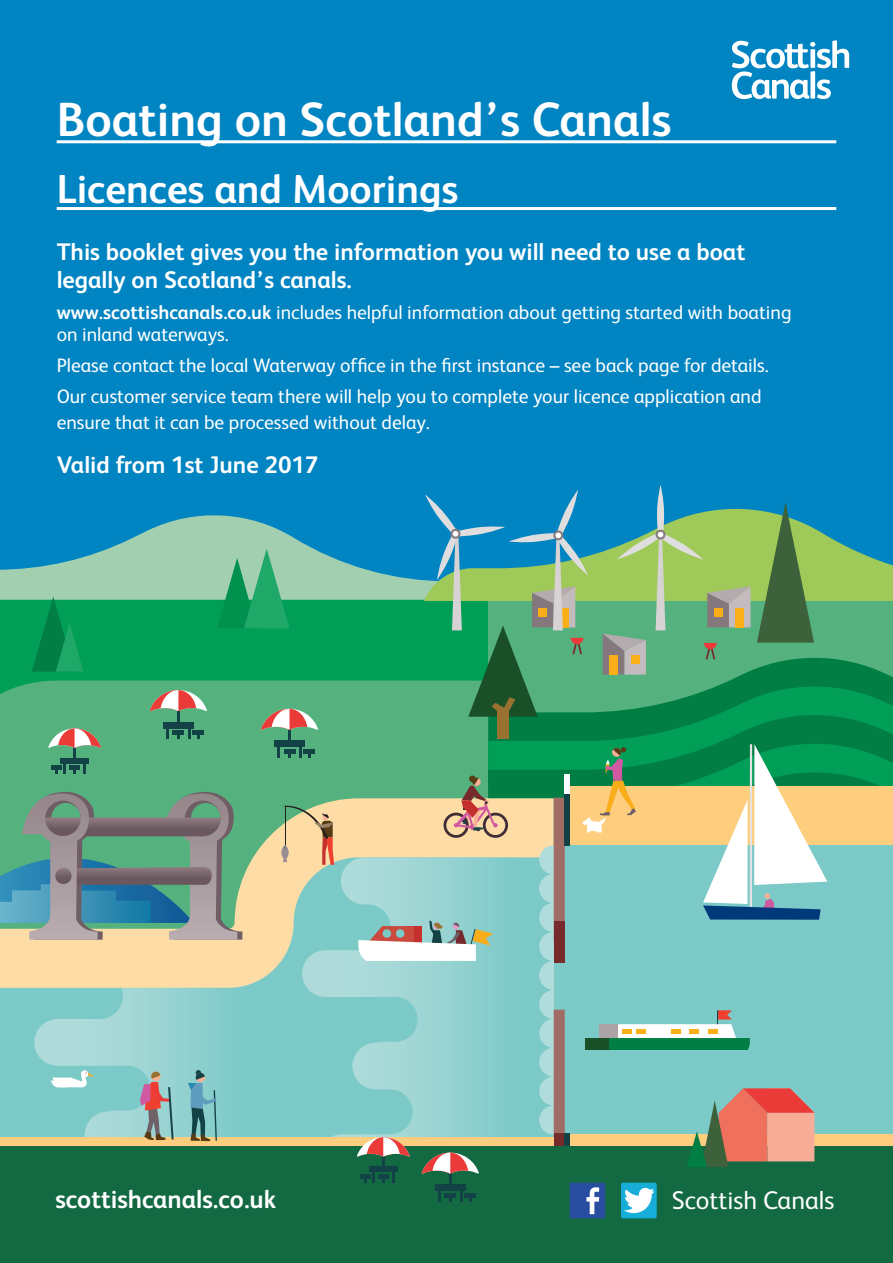
<style>
.page{position:relative;width:893px;height:1263px;background:#fff}
.page>*{position:absolute;margin:0;border:0;box-sizing:border-box;transform-origin:0 0}
.big_Title{font:700 48px "FS Albert";color:#fff}
.big_Title-2{font:700 40.5px "FS Albert";color:#fff}
.t1{font:700 25.5px "FS Albert";color:#fff}
.t2{font:25.5px "FS Albert";color:#fff}
.header_paragraph{font:700 24px/27.6px "FS Albert";color:#fff}
.header_paragraph-2{font:19.5px/22.5px "FS Albert";color:#fff}
.s1{font-weight:700}
</style>
<div class="page">
<div style="left:0;top:0;width:893px;height:612px;background:#0084c2"></div>
<div style="left:529px;top:1130px;width:364px;height:62px;background:#fecd7d"></div>
<div style="left:0;top:597px;width:488px;height:351px;background:#009e56"></div>
<div style="left:0;top:681px;width:358px;height:117px;background:#55b27e"></div>
<svg style="left:0;top:515px;width:358px;height:85px;fill:#a1cfb0"></svg>
<svg style="left:242px;top:798px;width:116px;height:59px;background:#a3c590"></svg>
<svg style="left:0;top:857px;width:554px;height:280px;background:#b5d1b8"></svg>
<div style="left:539px;top:961px;width:29px;height:29px;background:#b0dddb;border-radius:50%"></div>
<div style="left:539px;top:990px;width:29px;height:29px;background:#b0dddb;border-radius:50%"></div>
<div style="left:539px;top:1019px;width:29px;height:29px;background:#b0dddb;border-radius:50%"></div>
<div style="left:539px;top:1047px;width:29px;height:29px;background:#b0dddb;border-radius:50%"></div>
<div style="left:539px;top:1076px;width:29px;height:29px;background:#b0dddb;border-radius:50%"></div>
<div style="left:539px;top:1105px;width:29px;height:29px;background:#b0dddb;border-radius:50%"></div>
<div style="left:554px;top:845px;width:339px;height:288px;background:#7bcac8"></div>
<svg style="left:554px;top:1010px;width:11px;height:123px"></svg>
<div style="left:554px;top:1133px;width:11px;height:41px;background:#772a2c"></div>
<div style="left:554px;top:921px;width:11px;height:41px;background:#772a2c"></div>
<div style="left:565px;top:1133px;width:5px;height:72px;background:#134246"></div>
<svg style="left:302px;top:858px;width:212px;height:279px;background:#8dcfcd"></svg>
<svg style="left:34px;top:988px;width:203px;height:149px;background:#8fd0ce"></svg>
<div style="left:0;top:1137px;width:554px;height:10px;background:#fecd7d"></div>
<svg style="left:32px;top:597px;width:52px;height:75px"></svg>
<svg style="left:217px;top:549px;width:72px;height:79px"></svg>
<hr style="left:177px;top:704px;width:3px;height:23px;background:#134246">
<svg style="left:166px;top:728px;width:3px;height:11px"></svg>
<svg style="left:188px;top:728px;width:3px;height:11px"></svg>
<div style="left:163px;top:722px;width:31px;height:6px;background:#134246"></div>
<svg style="left:177px;top:735px;width:3px;height:4px"></svg>
<div style="left:173px;top:730px;width:11px;height:5px;background:#134246"></div>
<div style="left:193px;top:730px;width:11px;height:5px;background:#134246"></div>
<svg style="left:150px;top:690px;width:57px;height:21px"></svg>
<hr style="left:288px;top:723px;width:3px;height:23px;background:#134246">
<svg style="left:277px;top:747px;width:3px;height:11px"></svg>
<svg style="left:299px;top:747px;width:3px;height:11px"></svg>
<div style="left:274px;top:741px;width:31px;height:6px;background:#134246"></div>
<svg style="left:288px;top:753px;width:3px;height:5px"></svg>
<hr style="left:284px;top:749px;width:11px;height:4px;background:#134246">
<hr style="left:304px;top:749px;width:11px;height:4px;background:#134246">
<svg style="left:261px;top:709px;width:57px;height:21px"></svg>
<hr style="left:74px;top:741px;width:2px;height:22px;background:#134246">
<svg style="left:84px;top:763px;width:2px;height:11px"></svg>
<div style="left:61px;top:758px;width:28px;height:5px;background:#134246"></div>
<hr style="left:70px;top:765px;width:10px;height:4px;background:#134246">
<svg style="left:55px;top:763px;width:11px;height:11px"></svg>
<hr style="left:51px;top:765px;width:10px;height:4px;background:#134246">
<svg style="left:48px;top:728px;width:53px;height:20px"></svg>
<svg style="left:50px;top:1072px;width:43px;height:15px"></svg>
<svg style="left:281px;top:844px;width:8px;height:16px"></svg>
<svg style="left:283px;top:805px;width:51px;height:60px;background:#d8b98c"></svg>
<svg style="left:358px;top:485px;width:535px;height:476px"></svg>
<div style="left:586px;top:1038px;width:23px;height:11px;background:#195028"></div>
<div style="left:600px;top:1024px;width:18px;height:14px;background:#aca3a7"></div>
<svg style="left:609px;top:1010px;width:141px;height:39px"></svg>
<svg style="left:0;top:786px;width:242px;height:154px;background:#6d978b"></svg>
<svg style="left:55px;top:868px;width:17px;height:16px"></svg>
<div style="left:0;top:1147px;width:893px;height:116px;background:#126942"></div>
<svg style="left:140px;top:1072px;width:34px;height:68px;background:#9e9b9a"></svg>
<svg style="left:188px;top:1070px;width:29px;height:71px;background:#6da4a6"></svg>
<hr style="left:449px;top:1167px;width:2px;height:23px;background:#134246">
<svg style="left:438px;top:1191px;width:3px;height:11px"></svg>
<svg style="left:460px;top:1191px;width:2px;height:11px"></svg>
<div style="left:435px;top:1184px;width:30px;height:7px;background:#134246"></div>
<hr style="left:445px;top:1193px;width:11px;height:4px;background:#134246">
<hr style="left:464px;top:1193px;width:11px;height:4px;background:#134246">
<svg style="left:422px;top:1152px;width:57px;height:21px"></svg>
<hr style="left:382px;top:1150px;width:2px;height:21px;background:#134246">
<svg style="left:392px;top:1172px;width:2px;height:10px"></svg>
<svg style="left:372px;top:1172px;width:2px;height:10px"></svg>
<div style="left:369px;top:1166px;width:28px;height:6px;background:#134246"></div>
<hr style="left:378px;top:1174px;width:10px;height:4px;background:#134246">
<hr style="left:360px;top:1174px;width:10px;height:4px;background:#134246">
<svg style="left:357px;top:1137px;width:53px;height:19px"></svg>
<svg style="left:687px;top:1088px;width:168px;height:79px"></svg>
<svg style="left:570px;top:1183px;width:35px;height:35px"></svg>
<svg style="left:621px;top:1183px;width:36px;height:35px"></svg>
<svg style="left:732px;top:40px;width:117px;height:59px"></svg>
<hr style="left:57px;top:140px;width:779px;height:3px;background:#fff">
<hr style="left:57px;top:207px;width:779px;height:3px;background:#fff">
<p class="big_Title" style="left:57px;top:87px;width:616px">Boating on Scotland’s Canals</p>
<p class="big_Title-2" style="left:57px;top:161px;width:403px">Licences and Moorings</p>
<p class="header_paragraph" style="left:57px;top:237px;width:690px">This booklet gives you the information you will need to use a boat legally on Scotland’s canals.</p>
<p class="header_paragraph-2" style="left:57px;top:300px;width:736px"><span class="s1">www.scottishcanals.co.uk</span> includes helpful information about getting started with boating on inland waterways.</p>
<p class="header_paragraph-2" style="left:57px;top:353px;width:713px">Please contact the local Waterway office in the first instance – see back page for details.</p>
<p class="header_paragraph-2" style="left:57px;top:382px;width:706px;line-height:25.8px">Our customer service team there will help you to complete your licence application and ensure that it can be processed without delay.</p>
<p class="header_paragraph" style="left:57px;top:450px;width:263px">Valid from 1st June 2017</p>
<p class="t1" style="left:55px;top:1182px;width:222px">scottishcanals.co.uk</p>
<p class="t2" style="left:672px;top:1183px;width:164px">Scottish Canals</p>
</div>
